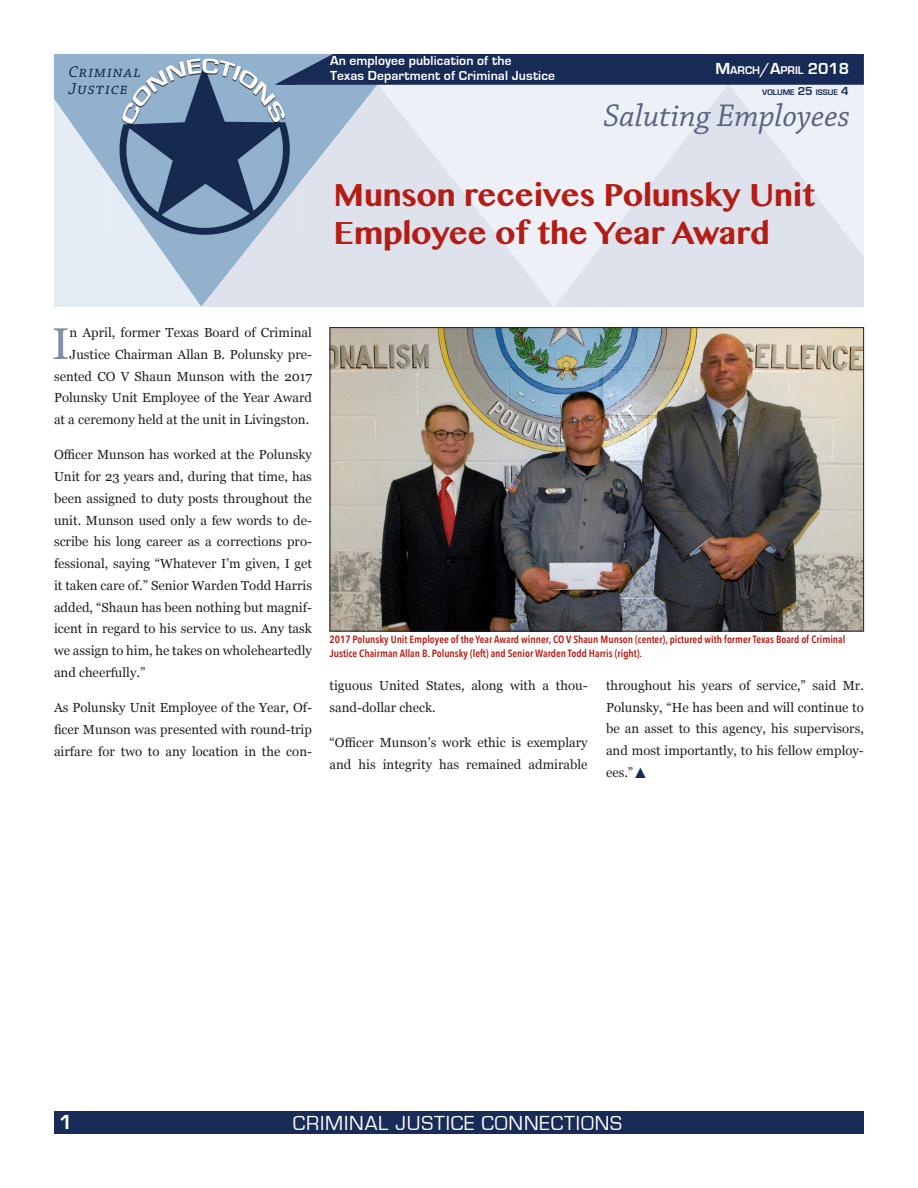
<style>
.page{position:relative;width:918px;height:1188px;background:#fff}
.page>*{position:absolute;margin:0;border:0;box-sizing:border-box;transform-origin:0 0}
._1st_paragraph_w__Dr{font:44.55px "Georgia";color:#828ba5}
.Section_Header{font:italic 33px "Chaparral Pro";color:#576382}
.Headline{font:700 31.5px/37.8px "Lao MN";letter-spacing:-.01em;color:#b41d15}
.t1{font:21px "Eurostile";letter-spacing:.04em;color:#fff}
.t2{font:700 21px "Eurostile";color:#fff}
.t3{font:italic 16.5px "Chaparral Pro";letter-spacing:.07em;color:#07274b}
.t4{font:700 13.5px "Eurostile";letter-spacing:.01em;color:#fff}
.article_body_text{font:13.2px/21.8px "Georgia";color:#231f20;text-align:justify}
._1st_paragraph_w__Dr-2{font:13.2px/21.8px "Georgia";color:#231f20;text-align:right}
.t5{font:700 11.55px "Eurostile";color:#fff}
.photo_captions{font:600 10.5px/13.5px "Avenir Next Condensed";color:#b41d15}
.t6{font:700 8.4px "Eurostile";color:#192c57}
.s1{font-size:16.5px}
.s2{font-size:12px}
.s3{font-family:"Arial";font-size:15px;color:#192c57}
</style>
<div class="page">
<div style="left:54px;top:54px;width:57px;height:45px;background:#91b1cd"></div>
<img style="left:111px;top:54px;width:164px;height:45px">
<svg style="left:54px;top:99px;width:147px;height:208px;background:#a9bbcd"></svg>
<img style="left:111px;top:180px;width:41px;height:57px">
<svg style="left:201px;top:86px;width:74px;height:221px;background:#7b90ac"></svg>
<svg style="left:275px;top:54px;width:589px;height:253px;background:#c7cedc"></svg>
<img style="left:257px;top:187px;width:40px;height:50px">
<div style="left:54px;top:1112px;width:810px;height:22px;background:#192c57"></div>
<img style="left:332px;top:329px;width:530px;height:300px">
<div style="left:330px;top:327px;width:534px;height:304px;border:1px solid #231f20"></div>
<p class="t3" style="left:68px;top:63px;width:74px">Criminal</p>
<p class="t3" style="left:68px;top:80px;width:61px">Justice</p>
<p class="t4" style="left:330px;top:53px;width:183px">An employee publication of the</p>
<p class="t4" style="left:330px;top:68px;width:227px">Texas Department of Criminal Justice</p>
<p class="t5" style="left:716px;top:64px;width:135px"><span class="s1">M</span>ARCH<span class="s1">/A</span>PRIL <span class="s1">2018</span></p>
<p class="t6" style="left:762px;top:88px;width:88px">VOLUME <span class="s2">25</span> ISSUE <span class="s2">4</span></p>
<p class="Section_Header" style="left:603px;top:97px;width:248px">Saluting Employees</p>
<p class="Headline" style="left:334px;top:177px;width:483px">Munson receives Polunsky Unit<br>Employee of the Year Award</p>
<p class="_1st_paragraph_w__Dr-2" style="left:54px;top:321px;width:260px">n April, former Texas Board of Criminal Justice Chairman Allan B. Polunsky pre&shy;sented CO V Shaun Munson with the 2017<br>Polunsky Unit Employee of the Year Award at a ceremony held at the unit in Livingston.</p>
<p class="article_body_text" style="left:54px;top:443px;width:260px">Officer Munson has worked at the Polunsky Unit for 23 years and, during that time, has been assigned to duty posts throughout the unit. Munson used only a few words to de&shy;scribe his long career as a corrections pro&shy;fessional, saying “Whatever I’m given, I get it taken care of.” Senior Warden Todd Harris added, “Shaun has been nothing but magnif&shy;icent in regard to his service to us. Any task we assign to him, he takes on wholeheartedly and cheerfully.”</p>
<p class="article_body_text" style="left:54px;top:696px;width:259px">As Polunsky Unit Employee of the Year, Of&shy;ficer Munson was presented with round-trip airfare for two to any location in the con-</p>
<p class="_1st_paragraph_w__Dr" style="left:52px;top:311px;width:19px">I</p>
<p class="photo_captions" style="left:330px;top:632px;width:517px">2017 Polunsky Unit Employee of the Year Award winner, CO V Shaun Munson (center), pictured with former Texas Board of Criminal<br>Justice Chairman Allan B. Polunsky (left) and Senior Warden Todd Harris (right).</p>
<p class="article_body_text" style="left:330px;top:674px;width:259px">tiguous United States, along with a thou&shy;sand-dollar check.</p>
<p class="article_body_text" style="left:330px;top:731px;width:259px">“Officer Munson’s work ethic is exemplary and his integrity has remained admirable</p>
<p class="article_body_text" style="left:606px;top:674px;width:259px">throughout his years of service,” said Mr.<br>Polunsky, “He has been and will continue to be an asset to this agency, his supervisors, and most importantly, to his fellow employ&shy;ees.”<span class="s3">▲</span></p>
<p class="t2" style="left:59px;top:1111px;width:15px">1</p>
<p class="t1" style="left:293px;top:1112px;width:331px">CRIMINAL JUSTICE CONNECTIONS</p>
</div>
